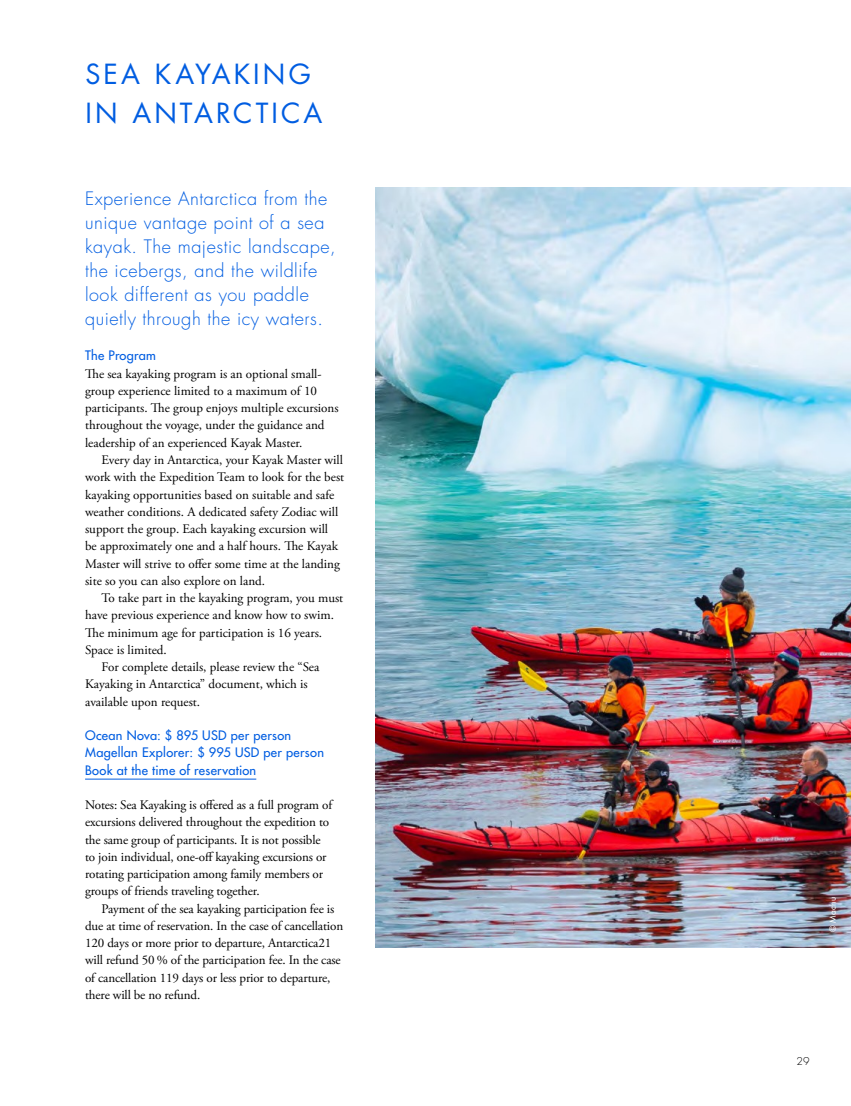
<style>
.page{position:relative;width:851px;height:1106px;background:#fff}
.page>*{position:absolute;margin:0;border:0;box-sizing:border-box;transform-origin:0 0}
.t1{font:27px/39px "Futura Std";letter-spacing:.115em;color:#005de1}
.t2{font:300 18px/24px "Futura Std";letter-spacing:.03em;color:#005de1}
.t3{font:13.05px/17.2px "Adobe Garamond Pro";color:#000}
.t4{font:500 12.75px/17.2px "Futura Std";letter-spacing:.025em;color:#005de1}
.t5{font:300 10.5px "Futura Std";color:#000}
.t6{font:8.25px "Futura Std";letter-spacing:.03em;color:#fff}
</style>
<div class="page">
<img style="left:375px;top:188px;width:475px;height:759px">
<hr style="left:85px;top:778px;width:171px;height:1px;background:#005de1">
<h1 class="t1" style="left:85px;top:55px;width:238px">SEA KAYAKING<br>IN ANTARCTICA</h1>
<h2 class="t2" style="left:85px;top:187px;width:252px">Experience Antarctica from the unique vantage point of a sea kayak. The majestic landscape, the icebergs, and the wildlife look different as you paddle quietly through the icy waters.</h2>
<p class="t4" style="left:85px;top:347px;width:72px">The Program</p>
<p class="t3" style="left:85px;top:365px;width:255px">The sea kayaking program is an optional small&shy;group experience limited to a maximum of 10 participants. The group enjoys multiple excursions throughout the voyage, under the guidance and leadership of an experienced Kayak Master.</p>
<p class="t3" style="left:85px;top:451px;width:260px;text-indent:16px">Every day in Antarctica, your Kayak Master will work with the Expedition Team to look for the best kayaking opportunities based on suitable and safe weather conditions. A dedicated safety Zodiac will support the group. Each kayaking excursion will<br>be approximately one and a half hours. The Kayak Master will strive to offer some time at the landing site so you can also explore on land.</p>
<p class="t3" style="left:102px;top:590px;width:243px">To take part in the kayaking program, you must</p>
<p class="t3" style="left:85px;top:607px;width:250px">have previous experience and know how to swim.</p>
<p class="t3" style="left:85px;top:624px;width:238px">The minimum age for participation is 16 years.</p>
<p class="t3" style="left:85px;top:641px;width:83px">Space is limited.</p>
<p class="t3" style="left:102px;top:659px;width:219px">For complete details, please review the “Sea</p>
<p class="t3" style="left:85px;top:676px;width:224px">Kayaking in Antarctica” document, which is</p>
<p class="t3" style="left:85px;top:693px;width:117px">available upon request.</p>
<p class="t4" style="left:85px;top:727px;width:240px">Ocean Nova: $ 895 USD per person<br>Magellan Explorer: $ 995 USD per person<br>Book at the time of reservation</p>
<p class="t3" style="left:85px;top:796px;width:248px">Notes: Sea Kayaking is offered as a full program of excursions delivered throughout the expedition to the same group of participants. It is not possible to join individual, one-off kayaking excursions or rotating participation among family members or groups of friends traveling together.</p>
<p class="t3" style="left:85px;top:900px;width:259px;text-indent:16px">Payment of the sea kayaking participation fee is due at time of reservation. In the case of cancellation 120 days or more prior to departure, Antarctica21 will refund 50 % of the participation fee. In the case of cancellation 119 days or less prior to departure, there will be no refund.</p>
<p class="t6" style="left:827px;top:932px;width:37px;rotate:-90deg">© Machu</p>
<p class="t5" style="left:796px;top:1054px;width:14px">29</p>
</div>
